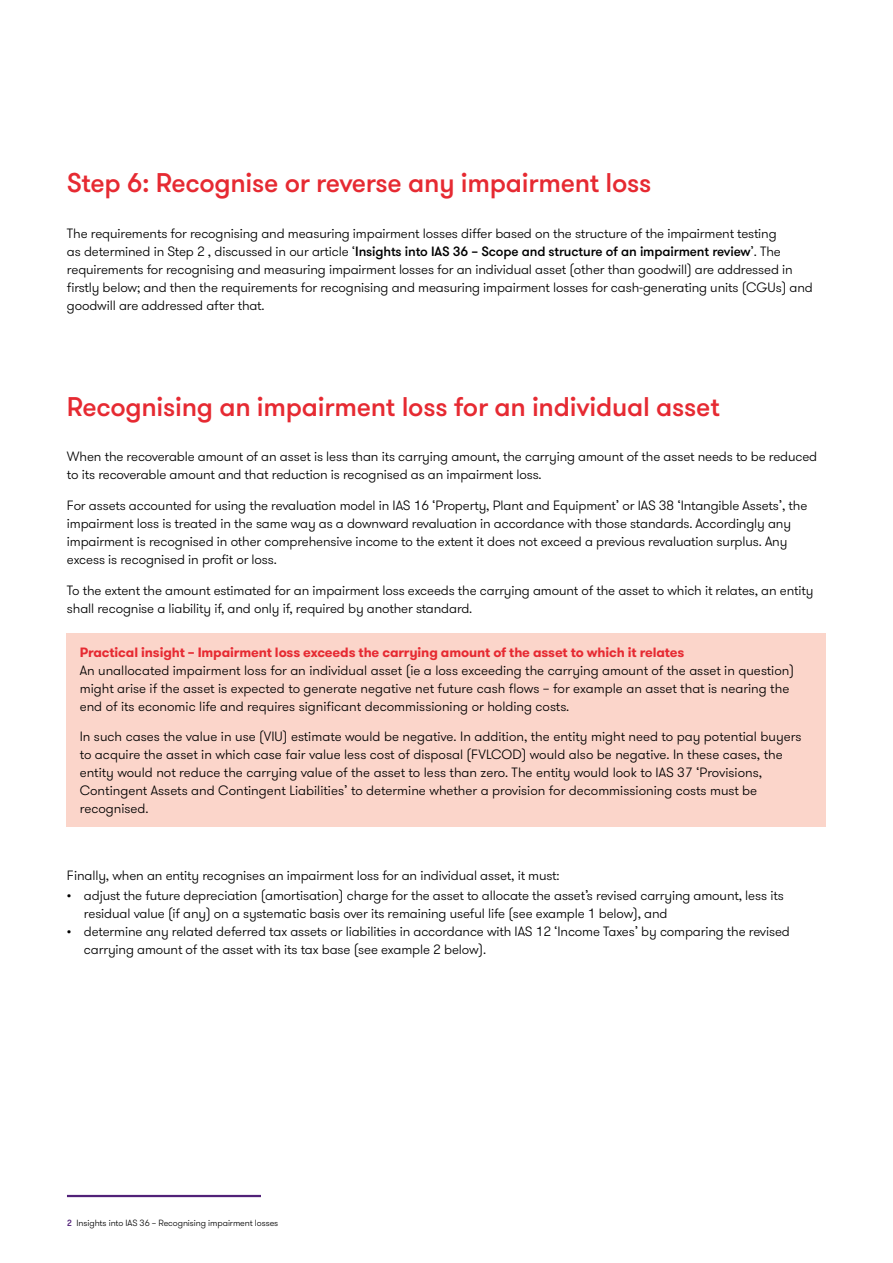
<style>
.page{position:relative;width:893px;height:1263px;background:#fff}
.page>*{position:absolute;margin:0;border:0;box-sizing:border-box;transform-origin:0 0}
.t1{font:500 27px "GT Walsheim Pro";letter-spacing:-.01em;color:#e62a32}
.t2{font:300 13.5px/18px "GT Walsheim Pro";letter-spacing:-.01em;color:#000}
.t3{font:700 13.5px "GT Walsheim Pro";letter-spacing:-.01em;color:#e62a32}
.t4{font:300 9px "GT Walsheim Pro";letter-spacing:-.01em;color:#000}
.s1{font-weight:500}
.s2{font-weight:500;color:#512178}
</style>
<div class="page">
<hr style="left:67px;top:1195px;width:194px;height:2px;background:#512178">
<div style="left:67px;top:634px;width:759px;height:193px;background:#fbd5ca"></div>
<h1 class="t1" style="left:67px;top:166px;width:586px">Step 6: Recognise or reverse any impairment loss</h1>
<p class="t2" style="left:67px;top:224px;width:747px">The requirements for recognising and measuring impairment losses differ based on the structure of the impairment testing<br>as determined in Step 2 , discussed in our article ‘<span class="s1">Insights into IAS 36 – Scope and structure of an impairment review</span>’. The requirements for recognising and measuring impairment losses for an individual asset (other than goodwill) are addressed in firstly below; and then the requirements for recognising and measuring impairment losses for cash-generating units (CGUs) and goodwill are addressed after that.</p>
<h1 class="t1" style="left:67px;top:389px;width:654px">Recognising an impairment loss for an individual asset</h1>
<p class="t2" style="left:67px;top:448px;width:752px">When the recoverable amount of an asset is less than its carrying amount, the carrying amount of the asset needs to be reduced to its recoverable amount and that reduction is recognised as an impairment loss.</p>
<p class="t2" style="left:67px;top:496px;width:742px">For assets accounted for using the revaluation model in IAS 16 ‘Property, Plant and Equipment’ or IAS 38 ‘Intangible Assets’, the impairment loss is treated in the same way as a downward revaluation in accordance with those standards. Accordingly any impairment is recognised in other comprehensive income to the extent it does not exceed a previous revaluation surplus. Any excess is recognised in profit or loss.</p>
<p class="t2" style="left:67px;top:581px;width:748px">To the extent the amount estimated for an impairment loss exceeds the carrying amount of the asset to which it relates, an entity shall recognise a liability if, and only if, required by another standard.</p>
<p class="t3" style="left:80px;top:643px;width:606px">Practical insight – Impairment loss exceeds the carrying amount of the asset to which it relates</p>
<p class="t2" style="left:80px;top:661px;width:716px">An unallocated impairment loss for an individual asset (ie a loss exceeding the carrying amount of the asset in question) might arise if the asset is expected to generate negative net future cash flows – for example an asset that is nearing the end of its economic life and requires significant decommissioning or holding costs.</p>
<p class="t2" style="left:80px;top:728px;width:723px">In such cases the value in use (VIU) estimate would be negative. In addition, the entity might need to pay potential buyers to acquire the asset in which case fair value less cost of disposal (FVLCOD) would also be negative. In these cases, the entity would not reduce the carrying value of the asset to less than zero. The entity would look to IAS 37 ‘Provisions, Contingent Assets and Contingent Liabilities’ to determine whether a provision for decommissioning costs must be recognised.</p>
<p class="t2" style="left:67px;top:866px;width:494px">Finally, when an entity recognises an impairment loss for an individual asset, it must:</p>
<p class="t2" style="left:84px;top:886px;width:701px;text-indent:-17px">• adjust the future depreciation (amortisation) charge for the asset to allocate the asset’s revised carrying amount, less its residual value (if any) on a systematic basis over its remaining useful life (see example 1 below), and</p>
<p class="t2" style="left:84px;top:922px;width:707px;text-indent:-17px">• determine any related deferred tax assets or liabilities in accordance with IAS 12 ‘Income Taxes’ by comparing the revised carrying amount of the asset with its tax base (see example 2 below).</p>
<p class="t4" style="left:67px;top:1217px;width:213px"><span class="s2">2</span> Insights into IAS 36 – Recognising impairment losses</p>
</div>
